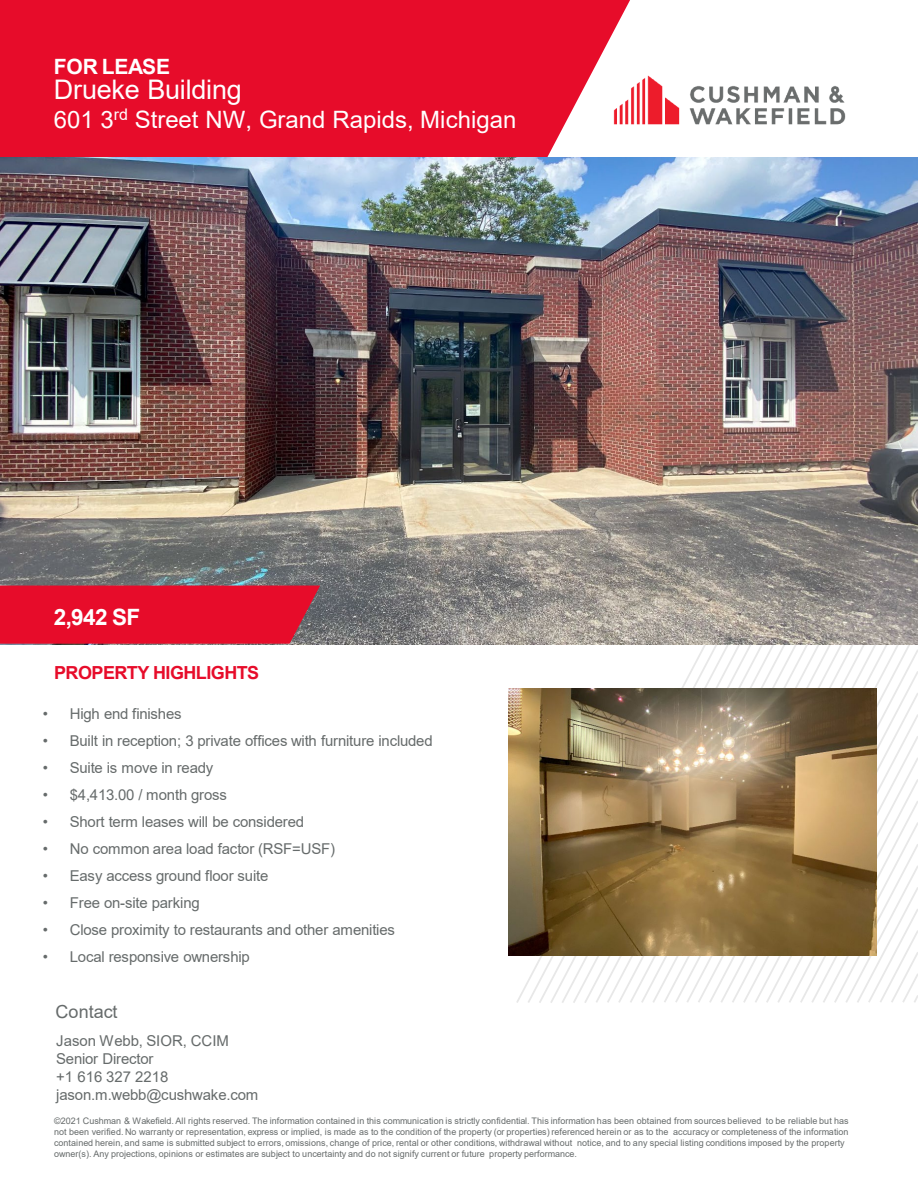
<style>
.page{position:relative;width:918px;height:1188px;background:#fff}
.page>*{position:absolute;margin:0;border:0;box-sizing:border-box;transform-origin:0 0}
.t1{font:27px "Arial";letter-spacing:-.01em;color:#fff}
.t2{font:24px "Arial";color:#fff}
.t3{font:700 22.5px "Arial";color:#fff}
.t4{font:700 21px "Arial";letter-spacing:-.015em;color:#fff}
.t5{font:700 18px "Arial";letter-spacing:-.03em;color:#e70c2a}
.t6{font:18px "Arial";color:#666b6b}
.t7{font:15px/18px "Arial";letter-spacing:-.015em;color:#666b6b}
.t8{font:9px/10.8px "Arial";letter-spacing:.005em;color:#666b6b}
</style>
<div class="page">
<svg style="left:583px;top:367px;width:335px;height:636px"></svg>
<svg style="left:696px;top:583px;width:222px;height:420px"></svg>
<svg style="left:776px;top:734px;width:142px;height:269px"></svg>
<div style="left:0;top:0;width:630px;height:157px;background:#e70c2a"></div>
<img style="left:584px;top:56px;width:262px;height:100px">
<img style="left:0;top:157px;width:917px;height:487px">
<img style="left:509px;top:688px;width:368px;height:268px">
<div style="left:0;top:586px;width:320px;height:58px;background:#e70c2a"></div>
<h3 class="t4" style="left:54px;top:52px;width:118px">FOR LEASE</h3>
<h1 class="t1" style="left:54px;top:71px;width:189px">Drueke Building</h1>
<h2 class="t2" style="left:54px;top:103px;width:464px">601 3<sup>rd</sup> Street NW, Grand Rapids, Michigan</h2>
<p class="t3" style="left:54px;top:601px;width:88px">2,942 SF</p>
<p class="t5" style="left:54px;top:660px;width:207px">PROPERTY HIGHLIGHTS</p>
<p class="t7" style="left:43px;top:705px;width:140px">• High end finishes</p>
<p class="t7" style="left:43px;top:732px;width:391px">• Built in reception; 3 private offices with furniture included</p>
<p class="t7" style="left:43px;top:759px;width:172px">• Suite is move in ready</p>
<p class="t7" style="left:43px;top:786px;width:186px">• $4,413.00 / month gross</p>
<p class="t7" style="left:43px;top:813px;width:263px">• Short term leases will be considered</p>
<p class="t7" style="left:43px;top:840px;width:294px">• No common area load factor (RSF=USF)</p>
<p class="t7" style="left:43px;top:867px;width:227px">• Easy access ground floor suite</p>
<p class="t7" style="left:43px;top:894px;width:158px">• Free on-site parking</p>
<p class="t7" style="left:43px;top:921px;width:354px">• Close proximity to restaurants and other amenities</p>
<p class="t7" style="left:43px;top:948px;width:208px">• Local responsive ownership</p>
<h3 class="t6" style="left:56px;top:1000px;width:63px">Contact</h3>
<h3 class="t7" style="left:56px;top:1032px;width:204px">Jason Webb, SIOR, CCIM<br>Senior Director<br>+1 616 327 2218 jason.m.webb@cushwake.com</h3>
<p class="t8" style="left:54px;top:1116px;width:796px">©2021 Cushman &amp; Wakefield. All rights reserved. The information contained in this communication is strictly confidential. This information has been obtained from sources believed to be reliable but has not been verified. No warranty or representation, express or implied, is made as to the condition of the property (or properties) referenced herein or as to the accuracy or completeness of the information contained herein, and same is submitted subject to errors, omissions, change of price, rental or other conditions, withdrawal without notice, and to any special listing conditions imposed by the property owner(s). Any projections, opinions or estimates are subject to uncertainty and do not signify current or future property performance.</p>
</div>
